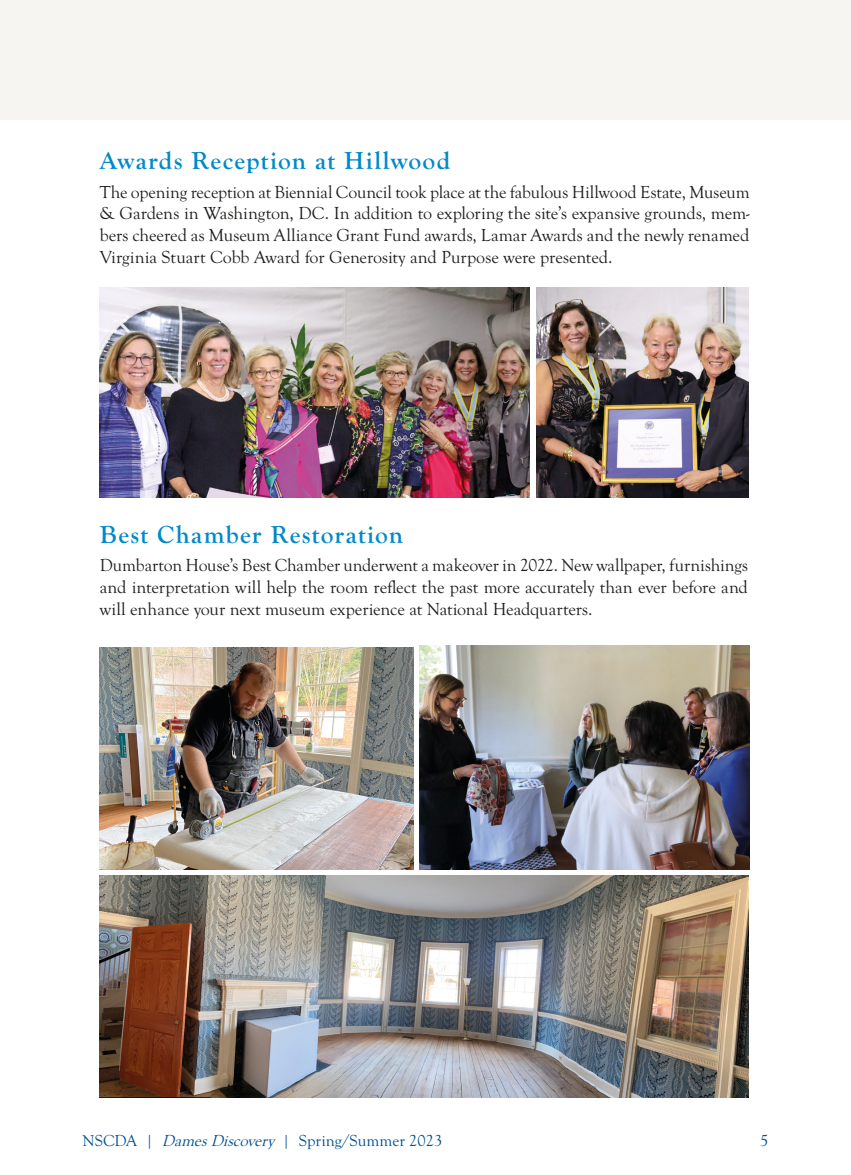
<style>
.page{position:relative;width:851px;height:1175px;background:#fff}
.page>*{position:absolute;margin:0;border:0;box-sizing:border-box;transform-origin:0 0}
.t1{font:700 25.5px "Goudy Old Sty";letter-spacing:.05em;color:#0089c9}
.t2{font:18px/21.6px "Goudy Old Sty";letter-spacing:-.005em;color:#1d1d1b;text-align:justify}
.t3{font:16.5px "Goudy Old Sty";color:#005192}
.s1{font-style:italic}
</style>
<div class="page">
<div style="left:0;top:0;width:850px;height:120px;background:#f6f5f1"></div>
<img style="left:100px;top:288px;width:429px;height:209px">
<img style="left:536px;top:288px;width:212px;height:209px">
<img style="left:419px;top:645px;width:330px;height:224px">
<img style="left:100px;top:647px;width:314px;height:222px">
<img style="left:100px;top:875px;width:648px;height:222px">
<p class="t1" style="left:100px;top:147px;width:352px">Awards Reception at Hillwood</p>
<p class="t2" style="left:100px;top:181px;width:651px">The opening reception at Biennial Council took place at the fabulous Hillwood Estate, Museum &amp; Gardens in Washington, DC. In addition to exploring the site’s expansive grounds, mem&shy;bers cheered as Museum Alliance Grant Fund awards, Lamar Awards and the newly renamed Virginia Stuart Cobb Award for Generosity and Purpose were presented.</p>
<p class="t1" style="left:100px;top:520px;width:305px">Best Chamber Restoration</p>
<p class="t2" style="left:100px;top:555px;width:649px">Dumbarton House’s Best Chamber underwent a makeover in 2022. New wallpaper, furnishings and interpretation will help the room reflect the past more accurately than ever before and will enhance your next museum experience at National Headquarters.</p>
<p class="t3" style="left:83px;top:1132px;width:361px">NSCDA | <span class="s1">DamesDiscovery</span> | Spring/Summer 2023</p>
<p class="t3" style="left:760px;top:1132px;width:10px">5</p>
</div>
